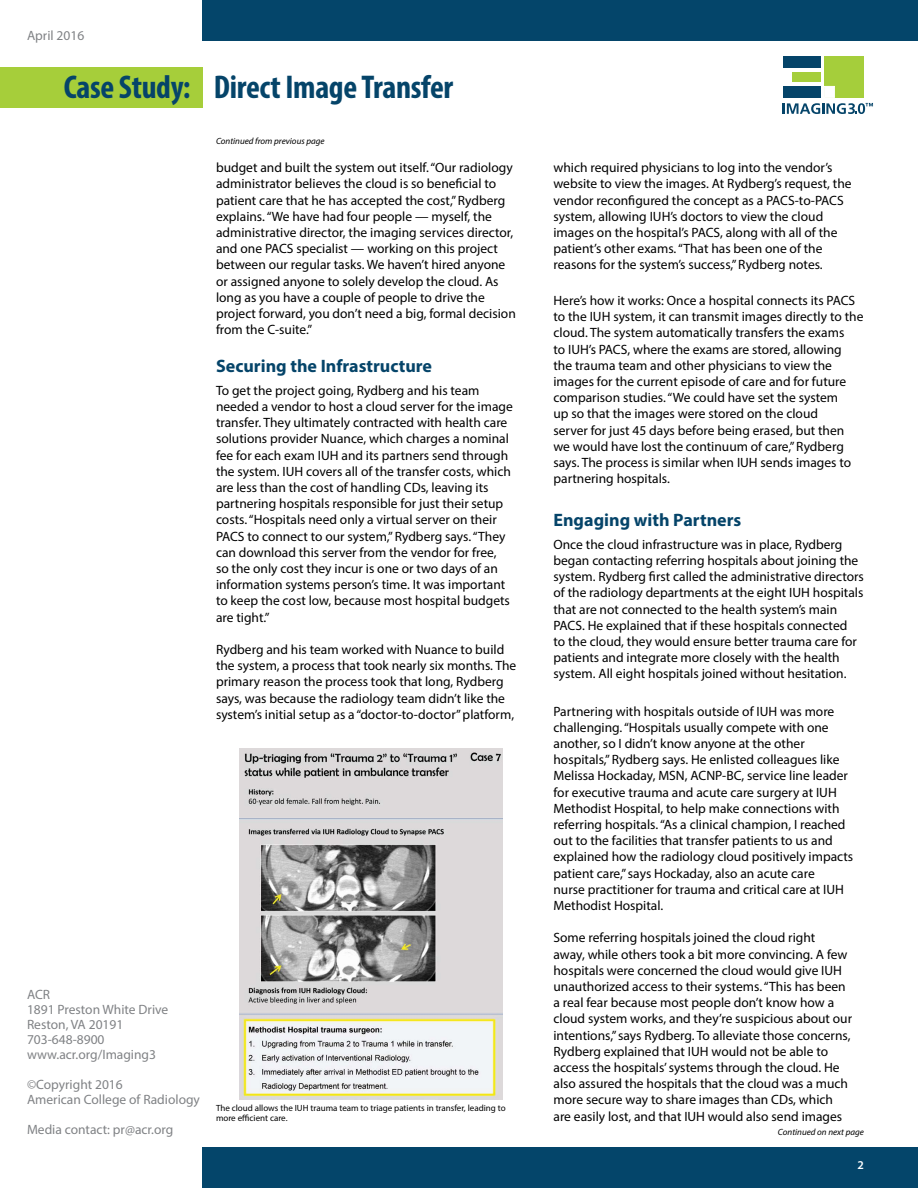
<style>
.page{position:relative;width:918px;height:1188px;background:#fff}
.page>*{position:absolute;margin:0;border:0;box-sizing:border-box;transform-origin:0 0}
.t1{font:700 condensed 33px "Myriad Pro";letter-spacing:-.01em;color:#054469}
.t2{font:700 18px "Myriad Pro";color:#054469}
.t3{font:13.5px/16.2px "Myriad Pro";color:#000}
.t4{font:13.5px/15px "Myriad Pro";color:#808285}
.t5{font:600 12px "Myriad Pro";color:#fff}
.t6{font:9px/10.8px "Myriad Pro";color:#000}
.t7{font:italic 9px "Myriad Pro";color:#000}
</style>
<div class="page">
<div style="left:202px;top:0;width:716px;height:40px;background:#04456a"></div>
<div style="left:0;top:68px;width:202px;height:40px;background:#a6ce3a"></div>
<div style="left:202px;top:1148px;width:716px;height:40px;background:#04456a"></div>
<div style="left:783px;top:56px;width:38px;height:11px;background:#054469"></div>
<div style="left:792px;top:73px;width:29px;height:9px;background:#a5ce3b"></div>
<div style="left:783px;top:86px;width:38px;height:12px;background:#054469"></div>
<div style="left:824px;top:56px;width:40px;height:41px;background:#a5ce3b"></div>
<svg style="left:783px;top:103px;width:90px;height:11px"></svg>
<div style="left:824px;top:86px;width:11px;height:12px;background:#fff;border:1px solid #fff"></div>
<img style="left:240px;top:748px;width:263px;height:351px">
<p class="t4" style="left:27px;top:28px;width:59px">April 2016</p>
<h1 class="t1" style="left:64px;top:67px;width:391px">Case Study: Direct Image Transfer</h1>
<p class="t7" style="left:216px;top:136px;width:110px">Continued from previous page</p>
<p class="t3" style="left:216px;top:159px;width:301px">budget and built the system out itself. “Our radiology administrator believes the cloud is so beneficial to patient care that he has accepted the cost,” Rydberg explains. “We have had four people — myself, the administrative director, the imaging services director, and one PACS specialist — working on this project between our regular tasks. We haven’t hired anyone or assigned anyone to solely develop the cloud. As long as you have a couple of people to drive the project forward, you don’t need a big, formal decision from the C-suite.”</p>
<h2 class="t2" style="left:216px;top:354px;width:218px">Securing the Infrastructure</h2>
<p class="t3" style="left:216px;top:382px;width:298px">To get the project going, Rydberg and his team needed a vendor to host a cloud server for the image transfer. They ultimately contracted with health care solutions provider Nuance, which charges a nominal fee for each exam IUH and its partners send through the system. IUH covers all of the transfer costs, which are less than the cost of handling CDs, leaving its partnering hospitals responsible for just their setup costs. “Hospitals need only a virtual server on their PACS to connect to our system,” Rydberg says. “They can download this server from the vendor for free,<br>so the only cost they incur is one or two days of an information systems person’s time. It was important to keep the cost low, because most hospital budgets are tight.”</p>
<p class="t3" style="left:216px;top:641px;width:302px">Rydberg and his team worked with Nuance to build the system, a process that took nearly six months. The primary reason the process took that long, Rydberg says, was because the radiology team didn’t like the system’s initial setup as a “doctor-to-doctor” platform,</p>
<p class="t4" style="left:27px;top:987px;width:143px">ACR<br>1891 Preston White Drive<br>Reston, VA 20191<br>703-648-8900 www.acr.org/Imaging3</p>
<p class="t4" style="left:27px;top:1077px;width:175px">©Copyright 2016<br>American College of Radiology</p>
<p class="t4" style="left:27px;top:1122px;width:148px">Media contact: pr@acr.org</p>
<p class="t6" style="left:216px;top:1102px;width:291px">The cloud allows the IUH trauma team to triage patients in transfer, leading to more efficient care.</p>
<p class="t3" style="left:554px;top:159px;width:300px">which required physicians to log into the vendor’s website to view the images. At Rydberg’s request, the vendor reconfigured the concept as a PACS-to-PACS system, allowing IUH’s doctors to view the cloud images on the hospital’s PACS, along with all of the patient’s other exams. “That has been one of the reasons for the system’s success,” Rydberg notes.</p>
<p class="t3" style="left:554px;top:292px;width:311px">Here’s how it works: Once a hospital connects its PACS to the IUH system, it can transmit images directly to the cloud. The system automatically transfers the exams<br>to IUH’s PACS, where the exams are stored, allowing the trauma team and other physicians to view the images for the current episode of care and for future comparison studies. “We could have set the system<br>up so that the images were stored on the cloud<br>server for just 45 days before being erased, but then we would have lost the continuum of care,” Rydberg says. The process is similar when IUH sends images to partnering hospitals.</p>
<h2 class="t2" style="left:554px;top:508px;width:189px">Engaging with Partners</h2>
<p class="t3" style="left:554px;top:536px;width:312px">Once the cloud infrastructure was in place, Rydberg began contacting referring hospitals about joining the system. Rydberg first called the administrative directors of the radiology departments at the eight IUH hospitals that are not connected to the health system’s main PACS. He explained that if these hospitals connected<br>to the cloud, they would ensure better trauma care for patients and integrate more closely with the health system. All eight hospitals joined without hesitation.</p>
<p class="t3" style="left:554px;top:703px;width:301px">Partnering with hospitals outside of IUH was more challenging. “Hospitals usually compete with one another, so I didn’t know anyone at the other hospitals,” Rydberg says. He enlisted colleagues like Melissa Hockaday, MSN, ACNP-BC, service line leader for executive trauma and acute care surgery at IUH Methodist Hospital, to help make connections with referring hospitals. “As a clinical champion, I reached out to the facilities that transfer patients to us and explained how the radiology cloud positively impacts patient care,” says Hockaday, also an acute care<br>nurse practitioner for trauma and critical care at IUH Methodist Hospital.</p>
<p class="t3" style="left:554px;top:930px;width:300px">Some referring hospitals joined the cloud right<br>away, while others took a bit more convincing. A few hospitals were concerned the cloud would give IUH unauthorized access to their systems. “This has been a real fear because most people don’t know how a cloud system works, and they’re suspicious about our intentions,” says Rydberg. To alleviate those concerns, Rydberg explained that IUH would not be able to access the hospitals’ systems through the cloud. He also assured the hospitals that the cloud was a much more secure way to share images than CDs, which are easily lost, and that IUH would also send images</p>
<p class="t7" style="left:778px;top:1126px;width:88px">Continued on next page</p>
<p class="t5" style="left:858px;top:1157px;width:8px">2</p>
</div>
